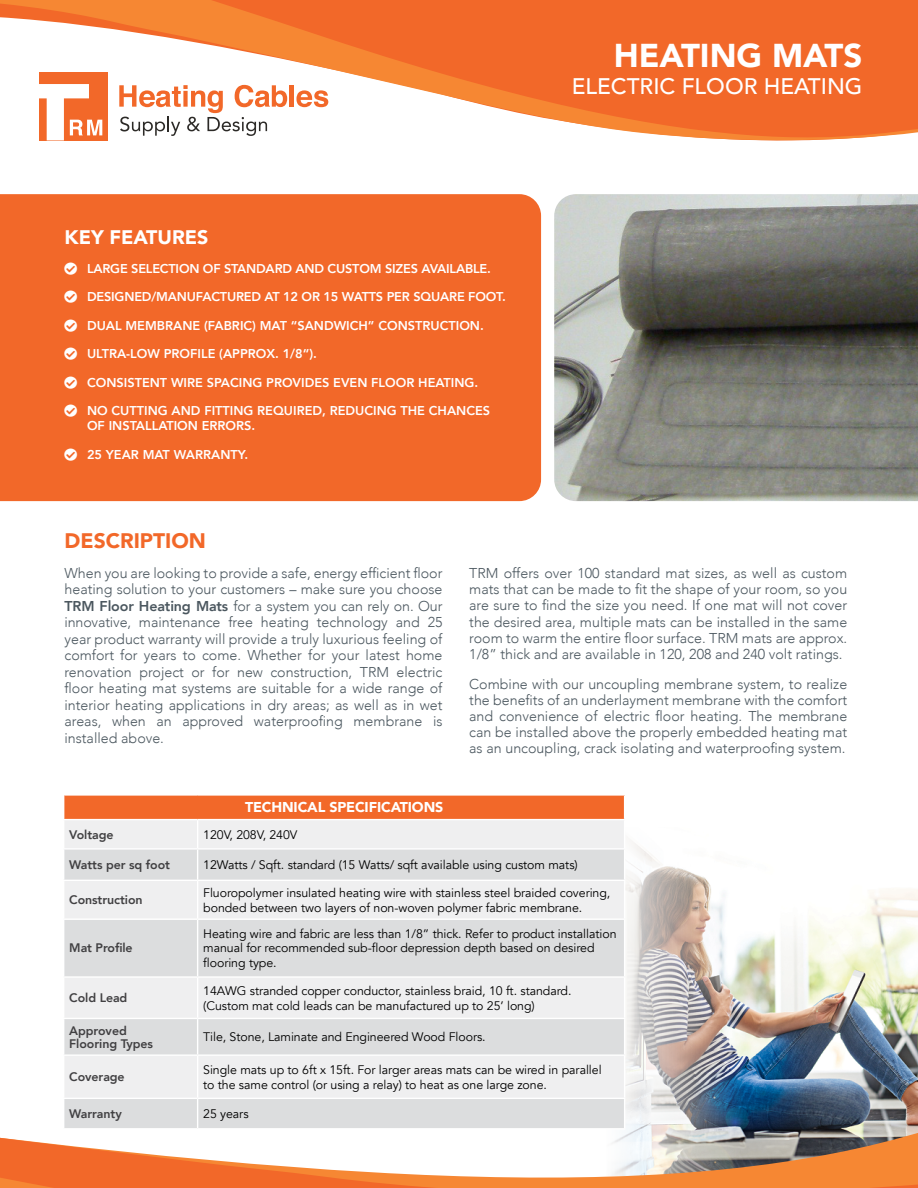
<style>
.page{position:relative;width:918px;height:1188px;background:#fff}
.page>*{position:absolute;margin:0;border:0;box-sizing:border-box;transform-origin:0 0}
.t1{font:900 33px "Avenir";color:#fff}
.t2{font:500 22.5px "Avenir";color:#fff}
.t3{font:900 21px "Avenir";color:#f26829}
.t4{font:900 19.65px "Avenir";color:#fff}
.t5{font:300 14.25px/16.5px "Avenir";color:#4b575f;text-align:justify}
.t6{font:900 14.25px "Avenir";letter-spacing:-.01em;color:#fff}
.t7{font:800 12.75px/15px "Avenir";color:#fff}
.t8{font:12.3px/14.9px "Avenir";letter-spacing:-.005em;color:#000}
.t9{font:800 12.3px/13.2px "Avenir";letter-spacing:-.005em;color:#414042}
.s1{font-weight:800}
</style>
<div class="page">
<img style="left:625px;top:841px;width:293px;height:204px">
<div style="left:64px;top:795px;width:561px;height:25px;background:#f26829"></div>
<div style="left:65px;top:820px;width:559px;height:28px;background:#efeff0"></div>
<svg style="left:64px;top:850px;width:560px;height:195px;fill:#dcddde"></svg>
<hr style="left:63px;top:794px;width:135px;height:2px;background:#fff">
<hr style="left:198px;top:794px;width:427px;height:2px;background:#fff">
<hr style="left:63px;top:819px;width:135px;height:1px;background:#fff">
<hr style="left:198px;top:819px;width:427px;height:1px;background:#fff">
<svg style="left:197px;top:820px;width:1px;height:28px"></svg>
<svg style="left:624px;top:796px;width:1px;height:23px"></svg>
<hr style="left:197px;top:850px;width:1px;height:30px;background:#fff">
<hr style="left:63px;top:880px;width:135px;height:1px;background:#fff">
<hr style="left:198px;top:880px;width:427px;height:1px;background:#fff">
<hr style="left:197px;top:881px;width:1px;height:38px;background:#fff">
<hr style="left:63px;top:919px;width:135px;height:1px;background:#fff">
<hr style="left:198px;top:919px;width:427px;height:1px;background:#fff">
<hr style="left:197px;top:920px;width:1px;height:56px;background:#fff">
<hr style="left:63px;top:976px;width:135px;height:2px;background:#fff">
<hr style="left:198px;top:976px;width:427px;height:2px;background:#fff">
<hr style="left:197px;top:978px;width:1px;height:40px;background:#fff">
<hr style="left:63px;top:1018px;width:135px;height:1px;background:#fff">
<hr style="left:198px;top:1018px;width:427px;height:1px;background:#fff">
<hr style="left:197px;top:1019px;width:1px;height:35px;background:#fff">
<div style="left:0;top:194px;width:541px;height:307px;background:#f26829"></div>
<svg style="left:0;top:0;width:918px;height:141px;fill:#f26829"></svg>
<svg style="left:0;top:1045px;width:918px;height:143px"></svg>
<img style="left:554px;top:194px;width:364px;height:307px">
<div style="left:39px;top:72px;width:68px;height:68px;background:#f26829"></div>
<svg style="left:39px;top:84px;width:63px;height:56px"></svg>
<hr style="left:290px;top:85px;width:4px;height:22px;background:#f26829">
<svg style="left:296px;top:90px;width:32px;height:17px"></svg>
<svg style="left:119px;top:85px;width:168px;height:51px"></svg>
<svg style="left:64px;top:262px;width:13px;height:13px"></svg>
<svg style="left:64px;top:291px;width:13px;height:12px"></svg>
<svg style="left:64px;top:319px;width:13px;height:13px"></svg>
<svg style="left:64px;top:348px;width:13px;height:12px"></svg>
<svg style="left:64px;top:376px;width:13px;height:13px"></svg>
<svg style="left:64px;top:405px;width:13px;height:12px"></svg>
<svg style="left:64px;top:448px;width:13px;height:13px"></svg>
<h3 class="t4" style="left:64px;top:221px;width:145px">KEY FEATURES</h3>
<p class="t7" style="left:87px;top:261px;width:405px">LARGE SELECTION OF STANDARD AND CUSTOM SIZES AVAILABLE.</p>
<p class="t7" style="left:87px;top:289px;width:420px">DESIGNED/MANUFACTURED AT 12 OR 15 WATTS PER SQUARE FOOT.</p>
<p class="t7" style="left:87px;top:318px;width:398px">DUAL MEMBRANE (FABRIC) MAT “SANDWICH” CONSTRUCTION.</p>
<p class="t7" style="left:87px;top:346px;width:231px">ULTRA-LOW PROFILE (APPROX. 1/8“).</p>
<p class="t7" style="left:87px;top:375px;width:393px">CONSISTENT WIRE SPACING PROVIDES EVEN FLOOR HEATING.</p>
<p class="t7" style="left:87px;top:403px;width:405px">NO CUTTING AND FITTING REQUIRED, REDUCING THE CHANCES<br>OF INSTALLATION ERRORS.</p>
<p class="t7" style="left:87px;top:447px;width:163px">25 YEAR MAT WARRANTY.</p>
<h1 class="t1" style="left:614px;top:27px;width:250px">HEATING MATS</h1>
<h2 class="t2" style="left:572px;top:67px;width:292px">ELECTRIC FLOOR HEATING</h2>
<h3 class="t3" style="left:64px;top:523px;width:143px">DESCRIPTION</h3>
<p class="t5" style="left:64px;top:565px;width:380px">When you are looking to provide a safe, energy efficient floor heating solution to your customers – make sure you choose <span class="s1">TRM Floor Heating Mats</span> for a system you can rely on. Our innovative, maintenance free heating technology and 25 year product warranty will provide a truly luxurious feeling of comfort for years to come. Whether for your latest home renovation project or for new construction, TRM electric floor heating mat systems are suitable for a wide range of interior heating applications in dry areas; as well as in wet areas, when an approved waterproofing membrane is installed above.</p>
<p class="t6" style="left:245px;top:795px;width:200px">TECHNICAL SPECIFICATIONS</p>
<p class="t5" style="left:469px;top:565px;width:380px">TRM offers over 100 standard mat sizes, as well as custom mats that can be made to fit the shape of your room, so you are sure to find the size you need. If one mat will not cover the desired area, multiple mats can be installed in the same room to warm the entire floor surface. TRM mats are approx.<br>1/8” thick and are available in 120, 208 and 240 volt ratings.</p>
<p class="t5" style="left:469px;top:676px;width:380px">Combine with our uncoupling membrane system, to realize the benefits of an underlayment membrane with the comfort and convenience of electric floor heating. The membrane can be installed above the properly embedded heating mat as an uncoupling, crack isolating and waterproofing system.</p>
<p class="t9" style="left:69px;top:828px;width:46px">Voltage</p>
<p class="t8" style="left:203px;top:827px;width:96px">120V, 208V, 240V</p>
<p class="t9" style="left:69px;top:858px;width:102px">Watts per sq foot</p>
<p class="t8" style="left:203px;top:858px;width:376px">12Watts / Sqft. standard (15 Watts/ sqft available using custom mats)</p>
<p class="t9" style="left:69px;top:893px;width:75px">Construction</p>
<p class="t8" style="left:203px;top:885px;width:409px">Fluoropolymer insulated heating wire with stainless steel braided covering, bonded between two layers of non-woven polymer fabric membrane.</p>
<p class="t9" style="left:69px;top:942px;width:65px">Mat Profile</p>
<p class="t8" style="left:203px;top:926px;width:415px">Heating wire and fabric are less than 1/8” thick. Refer to product installation manual for recommended sub-floor depression depth based on desired flooring type.</p>
<p class="t9" style="left:69px;top:991px;width:60px">Cold Lead</p>
<p class="t8" style="left:203px;top:983px;width:370px">14AWG stranded copper conductor, stainless braid, 10 ft. standard. (Custom mat cold leads can be manufactured up to 25’ long)</p>
<p class="t9" style="left:69px;top:1024px;width:85px">Approved<br>Flooring Types</p>
<p class="t8" style="left:203px;top:1030px;width:284px">Tile, Stone, Laminate and Engineered Wood Floors.</p>
<p class="t9" style="left:69px;top:1070px;width:57px">Coverage</p>
<p class="t8" style="left:203px;top:1062px;width:400px">Single mats up to 6ft x 15ft. For larger areas mats can be wired in parallel to the same control (or using a relay) to heat as one large zone.</p>
<p class="t9" style="left:69px;top:1107px;width:54px">Warranty</p>
<p class="t8" style="left:203px;top:1107px;width:47px">25 years</p>
</div>
